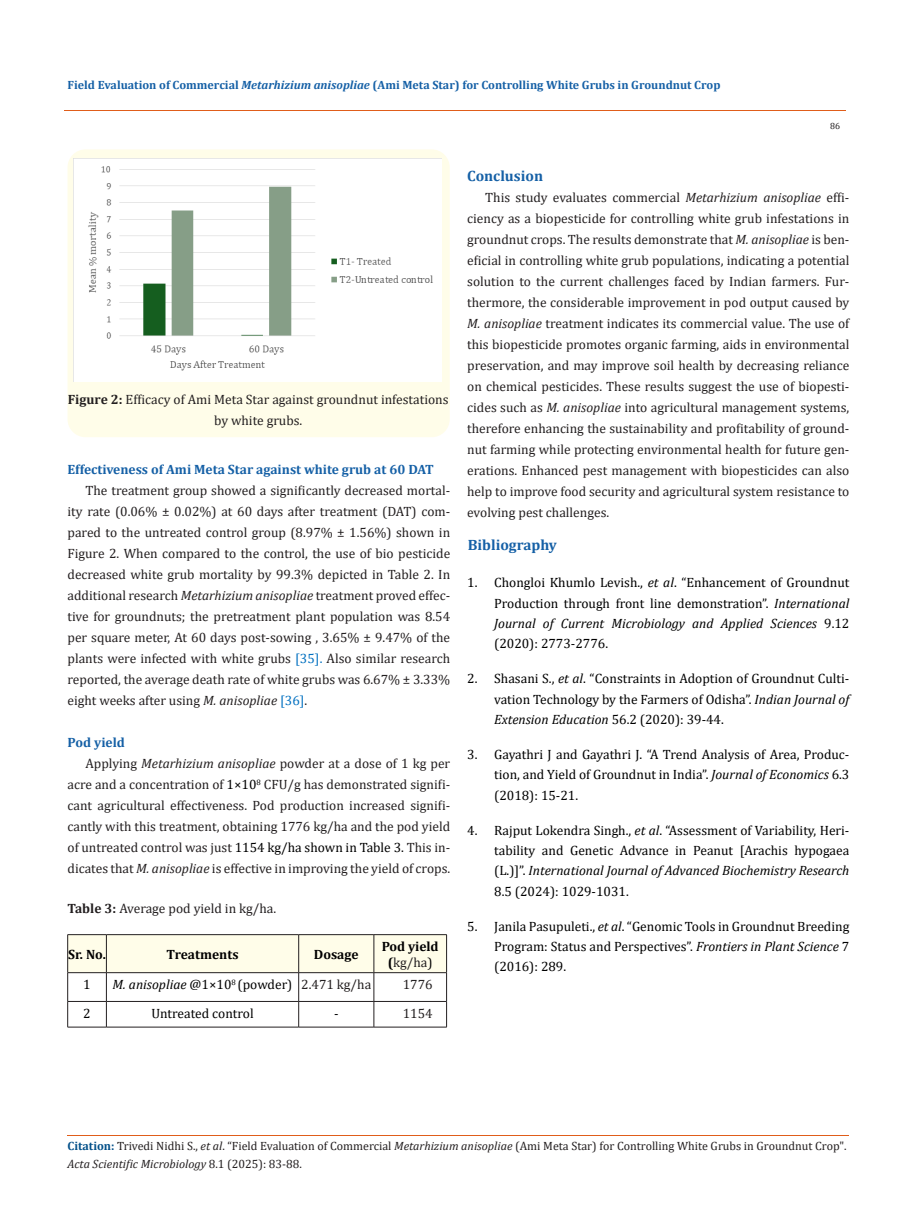
<style>
.page{position:relative;width:917px;height:1224px;background:#fff}
.page>*{position:absolute;margin:0;border:0;box-sizing:border-box;transform-origin:0 0}
.List_Paragraph{font:700 15px "Cambria";color:#1560a6}
.t1{font:13.5px/21px "Cambria";color:#231f20;text-align:justify}
.t2{font:13.5px/20.2px "Cambria";color:#000;text-align:justify}
.List_Paragraph-2{font:700 13.5px "Cambria";color:#1560a6}
.t3{font:700 13.5px/15.5px "Cambria";color:#000;text-align:center}
.t4{font:12px/18px "Cambria";color:#231f20}
.t5{font:700 12px "Cambria";color:#1560a6}
.t6{font:9px "Cambria";color:#231f20}
.s1{font-style:italic}
.s2{font-weight:700}
.s3{color:#0070c0}
.s4{color:#000}
.s5{font-weight:400;color:#231f20}
.s6{font-weight:400}
.s7{font-weight:700;color:#035089}
</style>
<div class="page">
<hr style="left:64px;top:110px;width:782px;height:1px;background:#e05d1a">
<div style="left:67px;top:149px;width:382px;height:288px;background:#fffde9;border-radius:18px"></div>
<img style="left:73px;top:158px;width:369px;height:224px">
<hr style="left:67px;top:934px;width:39px;height:1px;background:#231f20">
<hr style="left:106px;top:934px;width:193px;height:1px;background:#231f20">
<hr style="left:299px;top:934px;width:75px;height:1px;background:#231f20">
<hr style="left:374px;top:934px;width:73px;height:1px;background:#231f20">
<svg style="left:67px;top:935px;width:380px;height:92px"></svg>
<hr style="left:67px;top:1027px;width:39px;height:1px;background:#231f20">
<hr style="left:106px;top:1027px;width:193px;height:1px;background:#231f20">
<hr style="left:299px;top:1027px;width:75px;height:1px;background:#231f20">
<hr style="left:374px;top:1027px;width:73px;height:1px;background:#231f20">
<hr style="left:67px;top:1136px;width:782px;height:1px;background:#e05d1a">
<p class="t5" style="left:67px;top:76px;width:654px">Field Evaluation of Commercial <span class="s1">Metarhizium anisopliae</span> (Ami Meta Star) for Controlling White Grubs in Groundnut Crop</p>
<p class="t6" style="left:830px;top:120px;width:11px">86</p>
<p class="t1" style="left:68px;top:389px;width:382px;text-align:center"><span class="s2">Figure 2:</span> Efficacy of Ami Meta Star against groundnut infestations by white grubs.</p>
<p class="List_Paragraph-2" style="left:67px;top:460px;width:368px">Effectiveness of Ami Meta Star against white grub at 60 DAT</p>
<p class="t1" style="left:67px;top:480px;width:384px;text-indent:18px">The treatment group showed a significantly decreased mortal&shy;ity rate (0.06% ± 0.02%) at 60 days after treatment (DAT) com&shy;pared to the untreated control group (8.97% ± 1.56%) shown in Figure 2. When compared to the control, the use of bio pesticide decreased white grub mortality by 99.3% depicted in Table 2. In additional research <span class="s1">Metarhizium anisopliae</span> treatment proved effec&shy;tive for groundnuts; the pretreatment plant population was 8.54 per square meter, At 60 days post-sowing , 3.65% ± 9.47% of the plants were infected with white grubs <span class="s3">[35].</span> Also similar research reported, the average death rate of white grubs was 6.67% ± 3.33% eight weeks after using <span class="s1">M. anisopliae</span> <span class="s3">[36]</span>.</p>
<p class="List_Paragraph-2" style="left:67px;top:733px;width:59px">Pod yield</p>
<p class="t1" style="left:67px;top:753px;width:384px;text-indent:18px">Applying <span class="s1">Metarhizium anisopliae</span> powder at a dose of 1 kg per acre and a concentration of <span class="s4">1×10</span><sup>8</sup> CFU/g has demonstrated signifi&shy;cant agricultural effectiveness. Pod production increased signifi&shy;cantly with this treatment, obtaining 1776 kg/ha and the pod yield of untreated control was just <span class="s4">1154 kg/ha shown in Table 3.</span> This in&shy;dicates that <span class="s1">M. anisopliae</span> is effective in improving the yield of crops.</p>
<p class="t1" style="left:67px;top:898px;width:210px"><span class="s2">Table 3:</span> Average pod yield in kg/ha.</p>
<p class="t3" style="left:68px;top:946px;width:39px">Sr. No.</p>
<p class="t3" style="left:166px;top:946px;width:73px">Treatments</p>
<p class="t3" style="left:314px;top:946px;width:46px">Dosage</p>
<p class="t3" style="left:382px;top:938px;width:58px">Pod yield (<span class="s5">kg/ha</span><span class="s6">)</span></p>
<p class="t2" style="left:83px;top:974px;width:9px">1</p>
<p class="t2" style="left:113px;top:974px;width:181px"><span class="s1">M. anisopliae</span> @1×10<sup>8</sup> (powder)</p>
<p class="t1" style="left:301px;top:974px;width:71px">2.471 kg/ha</p>
<p class="t1" style="left:403px;top:974px;width:31px">1776</p>
<p class="t2" style="left:83px;top:1003px;width:9px">2</p>
<p class="t2" style="left:151px;top:1003px;width:104px">Untreated control</p>
<p class="t2" style="left:334px;top:1003px;width:6px">-</p>
<p class="t1" style="left:403px;top:1003px;width:31px">1154</p>
<p class="List_Paragraph" style="left:467px;top:165px;width:77px">Conclusion</p>
<p class="t1" style="left:467px;top:187px;width:384px;text-indent:18px">This study evaluates commercial <span class="s1">Metarhizium anisopliae</span> effi&shy;ciency as a biopesticide for controlling white grub infestations in groundnut crops. The results demonstrate that <span class="s1">M. anisopliae</span> is ben&shy;eficial in controlling white grub populations, indicating a potential solution to the current challenges faced by Indian farmers. Fur&shy;thermore, the considerable improvement in pod output caused by <span class="s1">M. anisopliae</span> treatment indicates its commercial value. The use of this biopesticide promotes organic farming, aids in environmental preservation, and may improve soil health by decreasing reliance on chemical pesticides. These results suggest the use of biopesti&shy;cides such as <span class="s1">M. anisopliae</span> into agricultural management systems, therefore enhancing the sustainability and profitability of ground&shy;nut farming while protecting environmental health for future gen&shy;erations. Enhanced pest management with biopesticides can also help to improve food security and agricultural system resistance to evolving pest challenges.</p>
<p class="List_Paragraph" style="left:468px;top:534px;width:91px">Bibliography</p>
<p class="t2" style="left:494px;top:573px;width:357px;text-indent:-27px">1. Chongloi Khumlo Levish., <span class="s1">et al</span>. “Enhancement of Groundnut Production through front line demonstration”. <span class="s1">International Journal of Current Microbiology and Applied Sciences</span> 9.12 (2020): 2773-2776.</p>
<p class="t2" style="left:494px;top:669px;width:357px;text-indent:-27px">2. Shasani S., <span class="s1">et al</span>. “Constraints in Adoption of Groundnut Culti&shy;vation Technology by the Farmers of Odisha”. <span class="s1">Indian Journal of Extension Education</span> 56.2 (2020): 39-44.</p>
<p class="t2" style="left:494px;top:744px;width:357px;text-indent:-27px">3. Gayathri J and Gayathri J. “A Trend Analysis of Area, Produc&shy;tion, and Yield of Groundnut in India”. <span class="s1">Journal of Economics</span> 6.3 (2018): 15-21.</p>
<p class="t2" style="left:494px;top:820px;width:357px;text-indent:-27px">4. Rajput Lokendra Singh., <span class="s1">et al</span>. “Assessment of Variability, Heri&shy;tability and Genetic Advance in Peanut [Arachis hypogaea (L.)]”. <span class="s1">International Journal of Advanced Biochemistry Research </span>8.5 (2024): 1029-1031.</p>
<p class="t2" style="left:494px;top:916px;width:357px;text-indent:-27px">5. Janila Pasupuleti., <span class="s1">et al</span>. “Genomic Tools in Groundnut Breeding Program: Status and Perspectives”. <span class="s1">Frontiers in Plant Science</span> 7 (2016): 289.</p>
<p class="t4" style="left:67px;top:1137px;width:780px"><span class="s7">Citation:</span> Trivedi Nidhi S., <span class="s1">et al</span>. “Field Evaluation of Commercial <span class="s1">Metarhizium anisopliae</span> (Ami Meta Star) for Controlling White Grubs in Groundnut Crop".<br><span class="s1">Acta Scientific Microbiology</span> 8.1 (2025): 83-88.</p>
</div>
